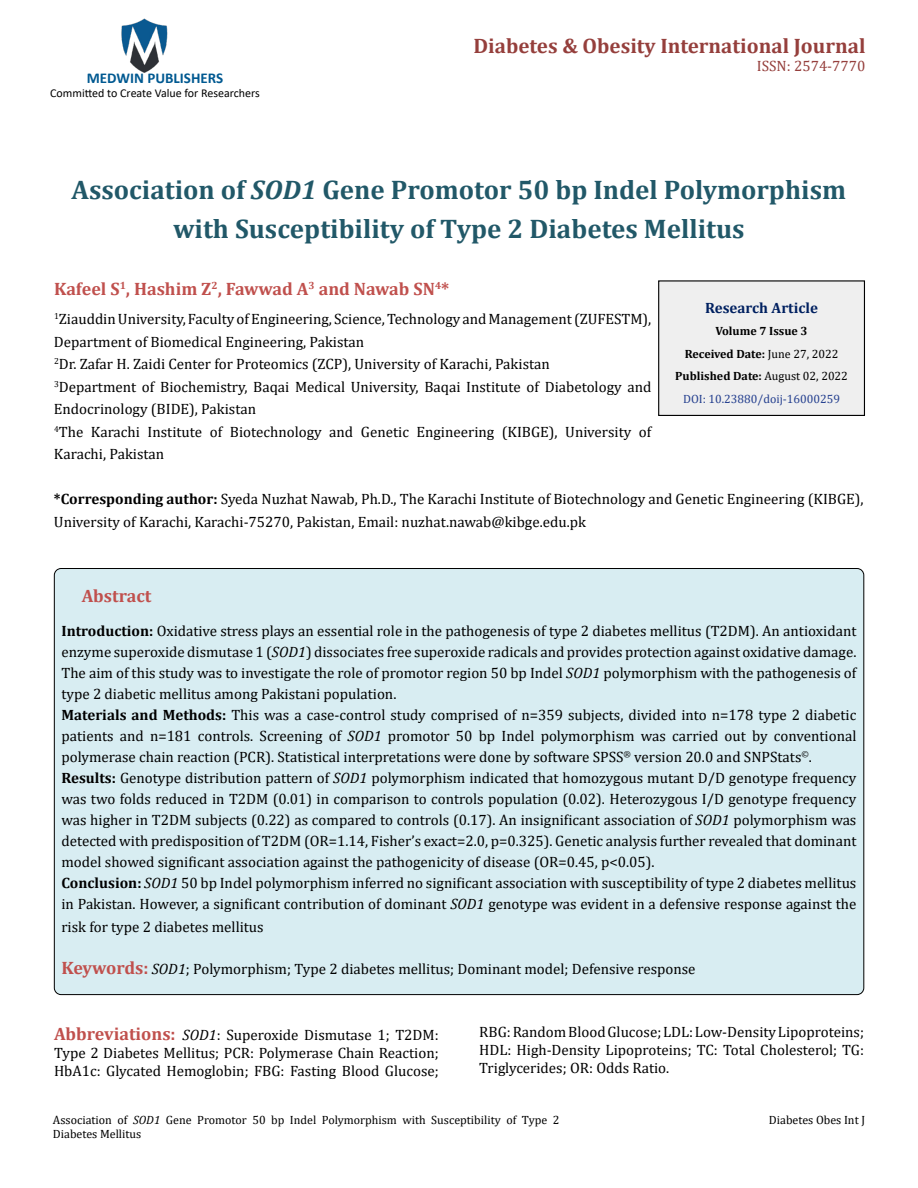
<style>
.page{position:relative;width:918px;height:1188px;background:#fff}
.page>*{position:absolute;margin:0;border:0;box-sizing:border-box;transform-origin:0 0}
.t1{font:700 27px/39px "Cambria";color:#215868;text-align:center}
.t2{font:700 21px "Cambria";color:#953f3c}
.t3{font:700 18px "Cambria";color:#c0504d}
.t4{font:15px/21px "Cambria";color:#000}
.t5{font:700 15px "Calibri";color:#005991}
.t6{font:700 15px "Cambria";color:#002060}
.t7{font:15px "Cambria";color:#953f3c}
.t8{font:12px/14.4px "Cambria";color:#000}
.t9{font:700 12px/22.5px "Cambria";color:#000;text-align:center}
.t10{font:12px "Calibri";color:#000}
.s1{font-style:italic}
.s2{font-weight:700}
.s3{font-weight:400}
.s4{font-weight:400;color:#25408f}
.s5{font-weight:700;font-size:18px;color:#c0504d}
</style>
<div class="page">
<img style="left:121px;top:18px;width:47px;height:55px">
<div style="left:659px;top:281px;width:205px;height:134px;background:#efefef"></div>
<div style="left:658px;top:280px;width:207px;height:136px;border:1px solid #000"></div>
<div style="left:54px;top:569px;width:810px;height:426px;background:#d8edf2;border-radius:7px"></div>
<p class="t5" style="left:87px;top:67px;width:138px">MEDWIN PUBLISHERS</p>
<p class="t10" style="left:50px;top:85px;width:211px">Committed to Create Value for Researchers</p>
<h2 class="t2" style="left:473px;top:31px;width:394px">Diabetes &amp; Obesity International Journal</h2>
<p class="t7" style="left:757px;top:57px;width:110px">ISSN: 2574-7770</p>
<h1 class="t1" style="left:72px;top:169px;width:776px">Association of <span class="s1">SOD1</span> Gene Promotor 50 bp Indel Polymorphism with Susceptibility of Type 2 Diabetes Mellitus</h1>
<p class="t3" style="left:54px;top:276px;width:397px">Kafeel S<sup>1</sup>, Hashim Z<sup>2</sup>, Fawwad A<sup>3</sup> and Nawab SN<sup>4</sup>*</p>
<p class="t4" style="left:54px;top:308px;width:599px;line-height:22.5px"><sup>1</sup>Ziauddin University, Faculty of Engineering, Science, Technology and Management (ZUFESTM), Department of Biomedical Engineering, Pakistan<br><sup>2</sup>Dr. Zafar H. Zaidi Center for Proteomics (ZCP), University of Karachi, Pakistan<br><sup>3</sup>Department of Biochemistry, Baqai Medical University, Baqai Institute of Diabetology and Endocrinology (BIDE), Pakistan<br><sup>4</sup>The Karachi Institute of Biotechnology and Genetic Engineering (KIBGE), University of Karachi, Pakistan</p>
<p class="t4" style="left:54px;top:488px;width:811px;line-height:22.5px"><span class="s2">*Corresponding author:</span> Syeda Nuzhat Nawab, Ph.D., The Karachi Institute of Biotechnology and Genetic Engineering (KIBGE),<br>University of Karachi, Karachi-75270, Pakistan, Email: nuzhat.nawab@kibge.edu.pk</p>
<p class="t6" style="left:705px;top:297px;width:114px">Research Article</p>
<p class="t9" style="left:675px;top:319px;width:174px">Volume 7 Issue 3<br>Received Date: <span class="s3">June 27, 2022<br></span>Published Date: <span class="s3">August 02, 2022<br></span><span class="s4">DOI: 10.23880/doij-16000259</span></p>
<p class="t3" style="left:82px;top:583px;width:71px">Abstract</p>
<p class="t4" style="left:61px;top:620px;width:797px"><span class="s2">Introduction:</span> Oxidative stress plays an essential role in the pathogenesis of type 2 diabetes mellitus (T2DM). An antioxidant enzyme superoxide dismutase 1 (<span class="s1">SOD1</span>) dissociates free superoxide radicals and provides protection against oxidative damage.<br>The aim of this study was to investigate the role of promotor region 50 bp Indel <span class="s1">SOD1</span> polymorphism with the pathogenesis of type 2 diabetic mellitus among Pakistani population.<br><span class="s2">Materials and Methods:</span> This was a case-control study comprised of n=359 subjects, divided into n=178 type 2 diabetic patients and n=181 controls. Screening of <span class="s1">SOD1</span> promotor 50 bp Indel polymorphism was carried out by conventional polymerase chain reaction (PCR). Statistical interpretations were done by software SPSS<sup>®</sup> version 20.0 and SNPStats<sup>©</sup>.<br><span class="s2">Results:</span> Genotype distribution pattern of <span class="s1">SOD1</span> polymorphism indicated that homozygous mutant D/D genotype frequency was two folds reduced in T2DM (0.01) in comparison to controls population (0.02). Heterozygous I/D genotype frequency was higher in T2DM subjects (0.22) as compared to controls (0.17). An insignificant association of <span class="s1">SOD1</span> polymorphism was detected with predisposition of T2DM (OR=1.14, Fisher’s exact=2.0, p=0.325). Genetic analysis further revealed that dominant model showed significant association against the pathogenicity of disease (OR=0.45, p&lt;0.05).<br><span class="s2">Conclusion:</span> <span class="s1">SOD1</span> 50 bp Indel polymorphism inferred no significant association with susceptibility of type 2 diabetes mellitus in Pakistan. However, a significant contribution of dominant <span class="s1">SOD1</span> genotype was evident in a defensive response against the</p>
<p class="t4" style="left:61px;top:916px;width:204px">risk for type 2 diabetes mellitus</p>
<p class="t4" style="left:61px;top:958px;width:636px"><span class="s5">Keywords:</span> <span class="s1">SOD1</span>; Polymorphism; Type 2 diabetes mellitus; Dominant model; Defensive response</p>
<p class="t4" style="left:54px;top:1026px;width:386px;line-height:18px;text-align:justify"><span class="s5">Abbreviations:</span> <span class="s1">SOD1</span>: Superoxide Dismutase 1; T2DM:<br>Type 2 Diabetes Mellitus; PCR: Polymerase Chain Reaction; HbA1c: Glycated Hemoglobin; FBG: Fasting Blood Glucose;</p>
<p class="t4" style="left:479px;top:1023px;width:386px;line-height:18px;text-align:justify">RBG: Random Blood Glucose; LDL: Low-Density Lipoproteins; HDL: High-Density Lipoproteins; TC: Total Cholesterol; TG:<br>Triglycerides; OR: Odds Ratio.</p>
<p class="t8" style="left:53px;top:1113px;width:508px">Association of <span class="s1">SOD1</span> Gene Promotor 50 bp Indel Polymorphism with Susceptibility of Type 2<br>Diabetes Mellitus</p>
<p class="t8" style="left:769px;top:1113px;width:98px">Diabetes Obes Int J</p>
</div>
